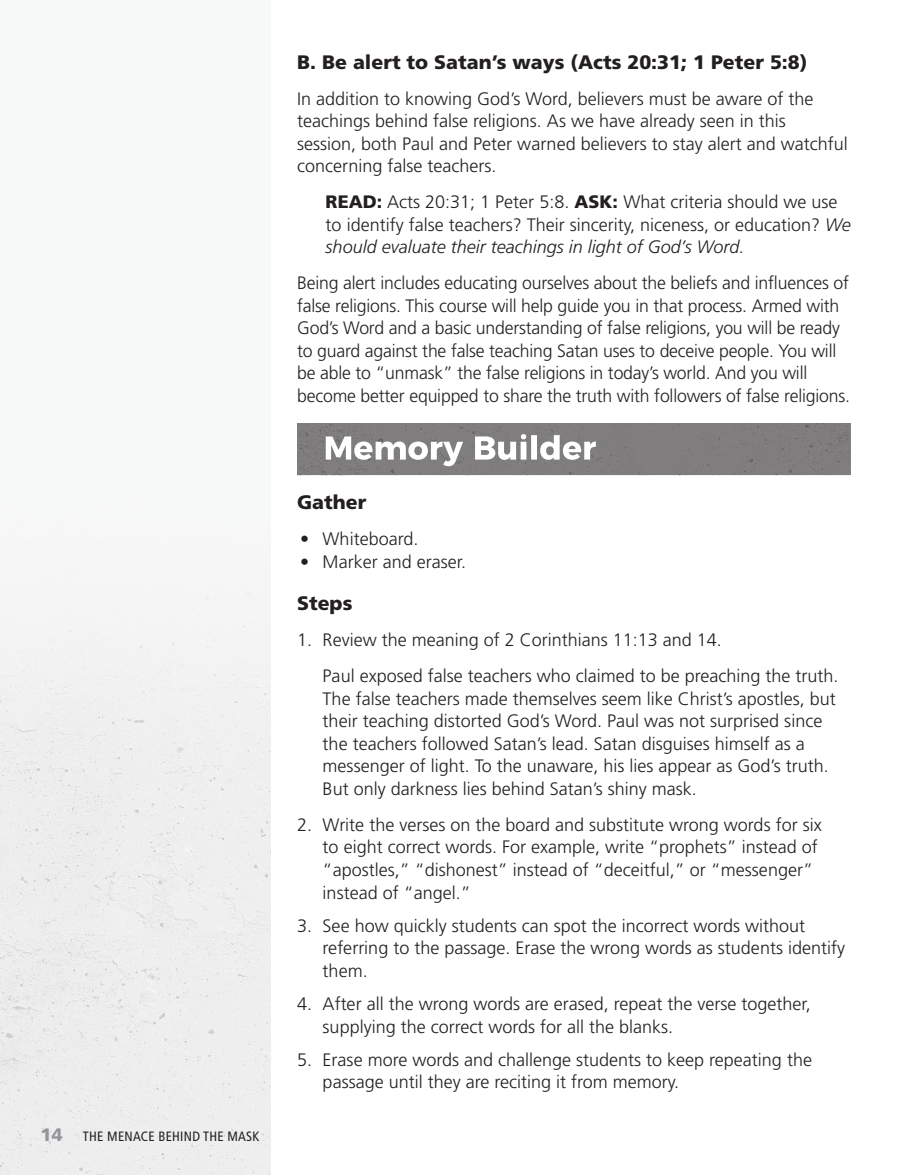
<style>
.page{position:relative;width:905px;height:1175px;background:#fff}
.page>*{position:absolute;margin:0;border:0;box-sizing:border-box;transform-origin:0 0}
.Outline_head_2{font:900 19.5px "Frutiger LT Std";color:#231f20}
.Gather_Steps{font:900 19.5px "Frutiger LT Std";color:#231f20}
.Body-NO_indent{font:300 18px/22.5px "Frutiger LT Std";color:#231f20}
.Body-indent{font:300 18px/22.5px "Frutiger LT Std";color:#231f20}
.ASK-body_indent{font:300 18px/22.5px "Frutiger LT Std";color:#231f20}
.t1{font:900 18px "Frutiger LT Std";color:#939598}
.t2{font:condensed 13.5px "Frutiger LT Std";letter-spacing:.02em;color:#231f20}
.s1{font-weight:900}
.s2{font-style:italic}
</style>
<div class="page">
<div style="left:0;top:549px;width:270px;height:625px;background:#eeefef"></div>
<div style="left:297px;top:423px;width:554px;height:52px;background:#7f7e7e"></div>
<svg style="left:326px;top:434px;width:270px;height:32px"></svg>
<p class="t1" style="left:40px;top:1124px;width:24px">14</p>
<p class="t2" style="left:83px;top:1128px;width:178px">THE MENACE BEHIND THE MASK</p>
<p class="Outline_head_2" style="left:297px;top:50px;width:512px">B. Be alert to Satan’s ways (Acts 20:31; 1 Peter 5:8)</p>
<p class="Body-NO_indent" style="left:297px;top:87px;width:552px">In addition to knowing God’s Word, believers must be aware of the teachings behind false religions. As we have already seen in this session, both Paul and Peter warned believers to stay alert and watchful concerning false teachers.</p>
<p class="ASK-body_indent" style="left:326px;top:191px;width:527px"><span class="s1">READ:</span> Acts 20:31; 1 Peter 5:8. <span class="s1">ASK:</span> What criteria should we use to identify false teachers? Their sincerity, niceness, or education? <span class="s2">We should evaluate their teachings in light of God’s Word.</span></p>
<p class="Body-NO_indent" style="left:297px;top:272px;width:554px">Being alert includes educating ourselves about the beliefs and influences of false religions. This course will help guide you in that process. Armed with God’s Word and a basic understanding of false religions, you will be ready to guard against the false teaching Satan uses to deceive people. You will be able to “unmask” the false religions in today’s world. And you will become better equipped to share the truth with followers of false religions.</p>
<p class="Gather_Steps" style="left:297px;top:490px;width:71px">Gather</p>
<p class="Body-NO_indent" style="left:300px;top:528px;width:120px">• Whiteboard.</p>
<p class="Body-NO_indent" style="left:300px;top:550px;width:167px">• Marker and eraser.</p>
<p class="Gather_Steps" style="left:297px;top:592px;width:57px">Steps</p>
<p class="Body-NO_indent" style="left:297px;top:629px;width:426px">1. Review the meaning of 2 Corinthians 11:13 and 14.</p>
<p class="Body-indent" style="left:322px;top:665px;width:517px">Paul exposed false teachers who claimed to be preaching the truth.<br>The false teachers made themselves seem like Christ’s apostles, but their teaching distorted God’s Word. Paul was not surprised since the teachers followed Satan’s lead. Satan disguises himself as a messenger of light. To the unaware, his lies appear as God’s truth.<br>But only darkness lies behind Satan’s shiny mask.</p>
<p class="Body-NO_indent" style="left:322px;top:813px;width:500px;text-indent:-26px">2. Write the verses on the board and substitute wrong words for six to eight correct words. For example, write “prophets” instead of “apostles,” “dishonest” instead of “deceitful,” or “messenger” instead of “angel.”</p>
<p class="Body-NO_indent" style="left:322px;top:914px;width:524px;text-indent:-26px">3. See how quickly students can spot the incorrect words without referring to the passage. Erase the wrong words as students identify them.</p>
<p class="Body-NO_indent" style="left:322px;top:993px;width:490px;text-indent:-26px">4. After all the wrong words are erased, repeat the verse together, supplying the correct words for all the blanks.</p>
<p class="Body-NO_indent" style="left:322px;top:1048px;width:491px;text-indent:-26px">5. Erase more words and challenge students to keep repeating the passage until they are reciting it from memory.</p>
</div>
